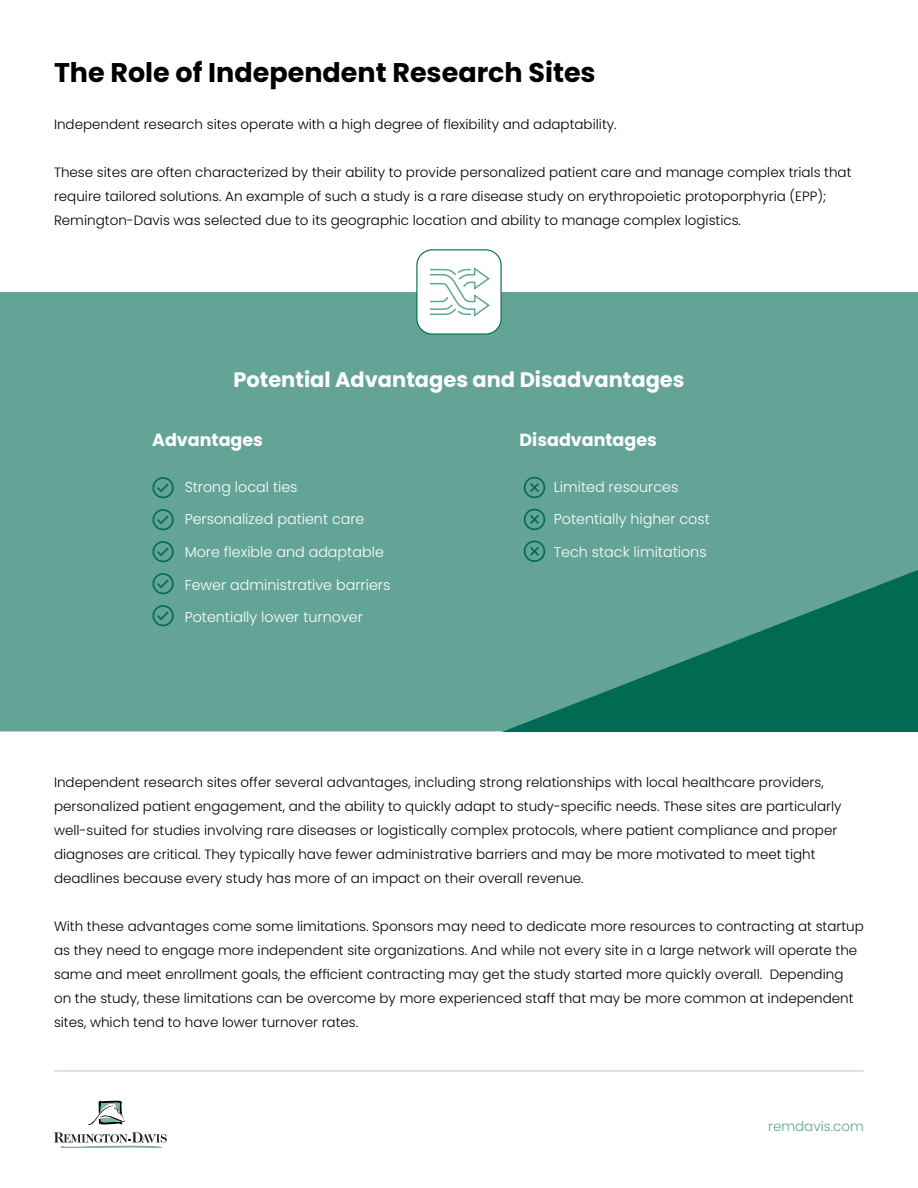
<style>
.page{position:relative;width:918px;height:1188px;background:#fff}
.page>*{position:absolute;margin:0;border:0;box-sizing:border-box;transform-origin:0 0}
.t1{font:700 27px "Poppins";color:#000}
.t2{font:700 21px "Poppins";color:#fff}
.t3{font:700 17.55px "Poppins";color:#fff}
.t4{font:300 14.25px "Poppins";color:#fff}
.t5{font:300 13.5px/24px "Poppins";color:#000}
.t6{font:300 13.5px "Poppins";color:#63a497}
</style>
<div class="page">
<svg style="left:88px;top:1101px;width:37px;height:24px"></svg>
<svg style="left:54px;top:1132px;width:113px;height:16px"></svg>
<hr style="left:54px;top:1071px;width:810px;height:1px;background:#afd1ca">
<div style="left:0;top:292px;width:918px;height:439px;background:#63a497"></div>
<div style="left:417px;top:250px;width:84px;height:84px;background:#fff;border-radius:15px"></div>
<div style="left:416px;top:249px;width:86px;height:86px;border:1px solid #006a53;border-radius:15px"></div>
<svg style="left:502px;top:570px;width:416px;height:162px;background:#338876"></svg>
<svg style="left:430px;top:267px;width:60px;height:50px"></svg>
<svg style="left:153px;top:477px;width:21px;height:21px"></svg>
<svg style="left:153px;top:509px;width:21px;height:21px"></svg>
<svg style="left:153px;top:541px;width:21px;height:21px"></svg>
<svg style="left:153px;top:573px;width:21px;height:21px"></svg>
<svg style="left:153px;top:605px;width:21px;height:21px"></svg>
<svg style="left:524px;top:477px;width:21px;height:21px"></svg>
<svg style="left:524px;top:509px;width:21px;height:21px"></svg>
<svg style="left:524px;top:541px;width:21px;height:21px"></svg>
<h1 class="t1" style="left:54px;top:57px;width:543px">The Role of Independent Research Sites</h1>
<p class="t5" style="left:54px;top:112px;width:564px">Independent research sites operate with a high degree of flexibility and adaptability.</p>
<p class="t5" style="left:54px;top:160px;width:799px">These sites are often characterized by their ability to provide personalized patient care and manage complex trials that require tailored solutions. An example of such a study is a rare disease study on erythropoietic protoporphyria (EPP);<br>Remington-Davis was selected due to its geographic location and ability to manage complex logistics.</p>
<h2 class="t2" style="left:233px;top:367px;width:453px">Potential Advantages and Disadvantages</h2>
<p class="t3" style="left:152px;top:430px;width:112px">Advantages</p>
<p class="t3" style="left:520px;top:430px;width:139px">Disadvantages</p>
<p class="t4" style="left:185px;top:479px;width:114px">Strong local ties</p>
<p class="t4" style="left:185px;top:511px;width:181px">Personalized patient care</p>
<p class="t4" style="left:185px;top:544px;width:201px">More flexible and adaptable</p>
<p class="t4" style="left:185px;top:576px;width:207px">Fewer administrative barriers</p>
<p class="t4" style="left:185px;top:609px;width:180px">Potentially lower turnover</p>
<p class="t4" style="left:554px;top:479px;width:126px">Limited resources</p>
<p class="t4" style="left:554px;top:511px;width:158px">Potentially higher cost</p>
<p class="t4" style="left:554px;top:544px;width:154px">Tech stack limitations</p>
<p class="t5" style="left:54px;top:770px;width:789px">Independent research sites offer several advantages, including strong relationships with local healthcare providers, personalized patient engagement, and the ability to quickly adapt to study-specific needs. These sites are particularly well-suited for studies involving rare diseases or logistically complex protocols, where patient compliance and proper diagnoses are critical. They typically have fewer administrative barriers and may be more motivated to meet tight deadlines because every study has more of an impact on their overall revenue.</p>
<p class="t5" style="left:54px;top:914px;width:811px">With these advantages come some limitations. Sponsors may need to dedicate more resources to contracting at startup as they need to engage more independent site organizations. And while not every site in a large network will operate the same and meet enrollment goals, the efficient contracting may get the study started more quickly overall. Depending on the study, these limitations can be overcome by more experienced staff that may be more common at independent sites, which tend to have lower turnover rates.</p>
<p class="t6" style="left:768px;top:1119px;width:97px">remdavis.com</p>
</div>
